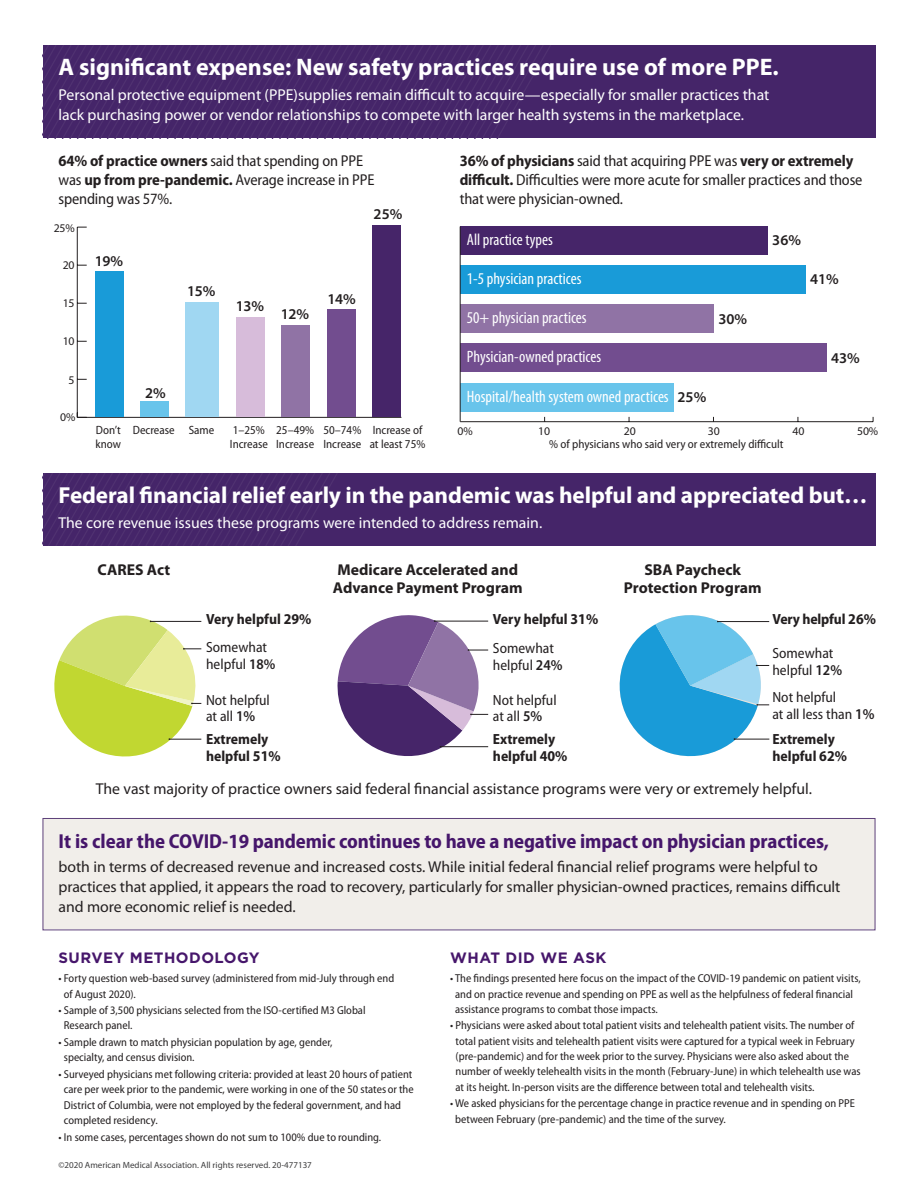
<style>
.page{position:relative;width:918px;height:1188px;background:#fff}
.page>*{position:absolute;margin:0;border:0;box-sizing:border-box;transform-origin:0 0}
.t1{font:700 24px "Myriad Pro";color:#fff}
.t2{font:700 23.25px "Myriad Pro";letter-spacing:-.005em;color:#fff}
.t3{font:700 semi-condensed 20.25px "Myriad Pro";letter-spacing:-.005em;color:#46166b}
.t4{font:condensed 16.5px "Myriad Pro";color:#fff}
.t5{font:15.75px/20.2px "Myriad Pro";color:#231f20}
.t6{font:15.75px/20.2px "Myriad Pro";color:#fff}
.t7{font:semi-condensed 15.75px/19.2px "Myriad Pro";letter-spacing:-.01em;color:#231f20}
.t8{font:700 15.75px/18px "Myriad Pro";color:#231f20;text-align:center}
.t9{font:600 15px "Myriad Pro";color:#231f20}
.t10{font:700 15px "Gotham";letter-spacing:.03em;color:#46166b}
.t11{font:semi-condensed 14.7px/16.5px "Myriad Pro";color:#231f20}
.t12{font:700 semi-condensed 14.7px/16.5px "Myriad Pro";color:#231f20}
.t13{font:semi-condensed 12px/13.5px "Myriad Pro";color:#231f20}
.t14{font:11.7px "Myriad Pro";letter-spacing:-.01em;color:#231f20}
.t15{font:semi-condensed 11.4px/15.3px "Myriad Pro";color:#231f20}
.t16{font:9px "Myriad Pro";color:#3e3e3f}
.s1{font-weight:700}
.s2{font-size:15px}
.s3{font-weight:600}
.s4{font-weight:600;font-size:15px}
</style>
<div class="page">
<div style="left:43px;top:818px;width:832px;height:111px;background:#f1eeea"></div>
<div style="left:43px;top:818px;width:832px;height:112px;border:1px solid #5d4079"></div>
<div style="left:43px;top:45px;width:832px;height:93px;background:#452569"></div>
<svg style="left:43px;top:45px;width:469px;height:93px"></svg>
<div style="left:43px;top:473px;width:832px;height:73px;background:#452569"></div>
<svg style="left:43px;top:473px;width:294px;height:73px"></svg>
<div style="left:460px;top:383px;width:213px;height:29px;background:#68c4eb"></div>
<div style="left:460px;top:344px;width:367px;height:28px;background:#724d8f"></div>
<div style="left:460px;top:305px;width:254px;height:28px;background:#9073a5"></div>
<div style="left:460px;top:266px;width:346px;height:28px;background:#199bd8"></div>
<div style="left:460px;top:227px;width:307px;height:28px;background:#462569"></div>
<hr style="left:460px;top:227px;width:1px;height:195px;background:#231f20">
<hr style="left:460px;top:421px;width:413px;height:1px;background:#231f20">
<hr style="left:77px;top:417px;width:324px;height:1px;background:#231f20">
<hr style="left:77px;top:227px;width:1px;height:190px;background:#231f20">
<div style="left:372px;top:225px;width:29px;height:192px;background:#462569"></div>
<div style="left:327px;top:310px;width:29px;height:107px;background:#724d8f"></div>
<div style="left:281px;top:325px;width:29px;height:92px;background:#9073a5"></div>
<div style="left:236px;top:317px;width:29px;height:100px;background:#d7bcda"></div>
<div style="left:186px;top:302px;width:33px;height:115px;background:#a0d7f2"></div>
<div style="left:140px;top:402px;width:29px;height:15px;background:#68c4eb"></div>
<div style="left:95px;top:271px;width:29px;height:146px;background:#199bd8"></div>
<svg style="left:619px;top:615px;width:150px;height:142px"></svg>
<svg style="left:54px;top:615px;width:147px;height:142px"></svg>
<svg style="left:337px;top:615px;width:151px;height:141px"></svg>
<p class="t1" style="left:58px;top:52px;width:722px">A significant expense: New safety practices require use of more PPE.</p>
<p class="t6" style="left:58px;top:84px;width:712px">Personal protective equipment (PPE)supplies remain difficult to acquire—especially for smaller practices that lack purchasing power or vendor relationships to compete with larger health systems in the marketplace.</p>
<p class="t7" style="left:58px;top:151px;width:318px"><span class="s1">64% of practice owners</span> said that spending on PPE was <span class="s1">up from pre-pandemic.</span> Average increase in PPE spending was 57%.</p>
<p class="t9" style="left:374px;top:204px;width:30px">25%</p>
<p class="t14" style="left:54px;top:221px;width:23px">25%</p>
<p class="t14" style="left:63px;top:258px;width:13px">20</p>
<p class="t14" style="left:63px;top:296px;width:13px">15</p>
<p class="t14" style="left:63px;top:334px;width:13px">10</p>
<p class="t14" style="left:69px;top:372px;width:8px">5</p>
<p class="t14" style="left:60px;top:410px;width:17px">0%</p>
<p class="t9" style="left:95px;top:252px;width:30px">19%</p>
<p class="t9" style="left:187px;top:281px;width:30px">15%</p>
<p class="t9" style="left:236px;top:297px;width:30px">13%</p>
<p class="t9" style="left:281px;top:305px;width:30px">12%</p>
<p class="t9" style="left:327px;top:289px;width:30px">14%</p>
<p class="t9" style="left:145px;top:383px;width:22px">2%</p>
<p class="t13" style="left:96px;top:423px;width:26px">Don’t</p>
<p class="t13" style="left:133px;top:423px;width:43px">Decrease</p>
<p class="t13" style="left:189px;top:423px;width:27px">Same</p>
<p class="t13" style="left:95px;top:437px;width:27px">know</p>
<p class="t13" style="left:233px;top:423px;width:34px">1–25%</p>
<p class="t13" style="left:230px;top:437px;width:40px">Increase</p>
<p class="t13" style="left:276px;top:423px;width:39px">25–49%</p>
<p class="t13" style="left:276px;top:437px;width:40px">Increase</p>
<p class="t13" style="left:324px;top:423px;width:39px">50–74%</p>
<p class="t13" style="left:323px;top:437px;width:40px">Increase</p>
<p class="t13" style="left:370px;top:423px;width:57px">Increase of at least 75%</p>
<p class="t7" style="left:460px;top:151px;width:404px"><span class="s1">36% of physicians</span> said that acquiring PPE was <span class="s1">very or extremely difficult.</span> Difficulties were more acute for smaller practices and those that were physician-owned.</p>
<p class="t4" style="left:467px;top:229px;width:87px">All practice types</p>
<p class="t4" style="left:467px;top:268px;width:116px">1-5 physician practices</p>
<p class="t4" style="left:467px;top:308px;width:121px">50+ physician practices</p>
<p class="t4" style="left:467px;top:347px;width:136px">Physician-owned practices</p>
<p class="t4" style="left:467px;top:387px;width:203px">Hospital/health system owned practices</p>
<p class="t9" style="left:678px;top:387px;width:30px">25%</p>
<p class="t9" style="left:718px;top:309px;width:30px">30%</p>
<p class="t9" style="left:772px;top:231px;width:30px">36%</p>
<p class="t9" style="left:810px;top:269px;width:30px">41%</p>
<p class="t9" style="left:831px;top:348px;width:30px">43%</p>
<p class="t14" style="left:457px;top:423px;width:17px">0%</p>
<p class="t14" style="left:538px;top:423px;width:13px">10</p>
<p class="t14" style="left:624px;top:423px;width:13px">20</p>
<p class="t14" style="left:708px;top:423px;width:13px">30</p>
<p class="t14" style="left:793px;top:423px;width:13px">40</p>
<p class="t14" style="left:857px;top:423px;width:23px">50%</p>
<p class="t13" style="left:549px;top:437px;width:236px">% of physicians who said very or extremely difficult</p>
<p class="t2" style="left:58px;top:480px;width:810px">Federal financial relief early in the pandemic was helpful and appreciated but…</p>
<p class="t6" style="left:58px;top:512px;width:485px">The core revenue issues these programs were intended to address remain.</p>
<p class="t8" style="left:98px;top:560px;width:74px">CARES Act</p>
<p class="t8" style="left:333px;top:560px;width:191px;text-align:left">Medicare Accelerated and<br>Advance Payment Program</p>
<p class="t8" style="left:624px;top:560px;width:139px">SBA Paycheck<br>Protection Program</p>
<p class="t12" style="left:206px;top:611px;width:107px">Very helpful <span class="s2">29%</span></p>
<p class="t12" style="left:493px;top:611px;width:107px">Very helpful <span class="s2">31%</span></p>
<p class="t12" style="left:772px;top:611px;width:105px">Very helpful <span class="s2">26%</span></p>
<p class="t11" style="left:206px;top:639px;width:71px">Somewhat helpful <span class="s3">18%</span></p>
<p class="t11" style="left:493px;top:640px;width:71px">Somewhat helpful <span class="s4">24%</span></p>
<p class="t11" style="left:772px;top:645px;width:71px">Somewhat helpful <span class="s4">12%</span></p>
<p class="t11" style="left:206px;top:692px;width:65px">Not helpful</p>
<p class="t11" style="left:206px;top:708px;width:51px">at all <span class="s4">1%</span></p>
<p class="t11" style="left:772px;top:689px;width:65px">Not helpful</p>
<p class="t11" style="left:772px;top:705px;width:104px">at all less than <span class="s4">1%</span></p>
<p class="t11" style="left:493px;top:691px;width:65px">Not helpful</p>
<p class="t11" style="left:493px;top:708px;width:51px">at all <span class="s4">5%</span></p>
<p class="t12" style="left:206px;top:731px;width:76px">Extremely helpful <span class="s2">51%</span></p>
<p class="t12" style="left:493px;top:731px;width:76px">Extremely helpful <span class="s2">40%</span></p>
<p class="t12" style="left:772px;top:731px;width:76px">Extremely helpful <span class="s2">62%</span></p>
<p class="t5" style="left:96px;top:778px;width:718px">The vast majority of practice owners said federal financial assistance programs were very or extremely helpful.</p>
<p class="t3" style="left:58px;top:828px;width:772px">It is clear the COVID-19 pandemic continues to have a negative impact on physician practices,</p>
<p class="t5" style="left:58px;top:856px;width:783px">both in terms of decreased revenue and increased costs. While initial federal financial relief programs were helpful to practices that applied, it appears the road to recovery, particularly for smaller physician-owned practices, remains difficult and more economic relief is needed.</p>
<p class="t10" style="left:58px;top:949px;width:203px">SURVEY METHODOLOGY</p>
<p class="t10" style="left:450px;top:949px;width:158px">WHAT DID WE ASK</p>
<p class="t15" style="left:64px;top:971px;width:332px;text-indent:-5px">• Forty question web-based survey (administered from mid-July through end of August 2020).</p>
<p class="t15" style="left:64px;top:1003px;width:303px;text-indent:-5px">• Sample of 3,500 physicians selected from the ISO-certified M3 Global<br>Research panel.</p>
<p class="t15" style="left:64px;top:1034px;width:270px;text-indent:-5px">• Sample drawn to match physician population by age, gender, specialty, and census division.</p>
<p class="t15" style="left:64px;top:1066px;width:351px;text-indent:-5px">• Surveyed physicians met following criteria: provided at least 20 hours of patient care per week prior to the pandemic, were working in one of the 50 states or the District of Columbia, were not employed by the federal government, and had completed residency.</p>
<p class="t15" style="left:58px;top:1129px;width:324px">• In some cases, percentages shown do not sum to 100% due to rounding.</p>
<p class="t15" style="left:455px;top:971px;width:407px;text-indent:-5px">• The findings presented here focus on the impact of the COVID-19 pandemic on patient visits, and on practice revenue and spending on PPE as well as the helpfulness of federal financial assistance programs to combat those impacts.</p>
<p class="t15" style="left:456px;top:1018px;width:407px;text-indent:-5px">• Physicians were asked about total patient visits and telehealth patient visits. The number of total patient visits and telehealth patient visits were captured for a typical week in February (pre-pandemic) and for the week prior to the survey. Physicians were also asked about the number of weekly telehealth visits in the month (February-June) in which telehealth use was at its height. In-person visits are the difference between total and telehealth visits.</p>
<p class="t15" style="left:455px;top:1096px;width:401px;text-indent:-5px">• We asked physicians for the percentage change in practice revenue and in spending on PPE between February (pre-pandemic) and the time of the survey.</p>
<p class="t16" style="left:58px;top:1159px;width:255px">©2020 American Medical Association. All rights reserved. 20-477137</p>
</div>
